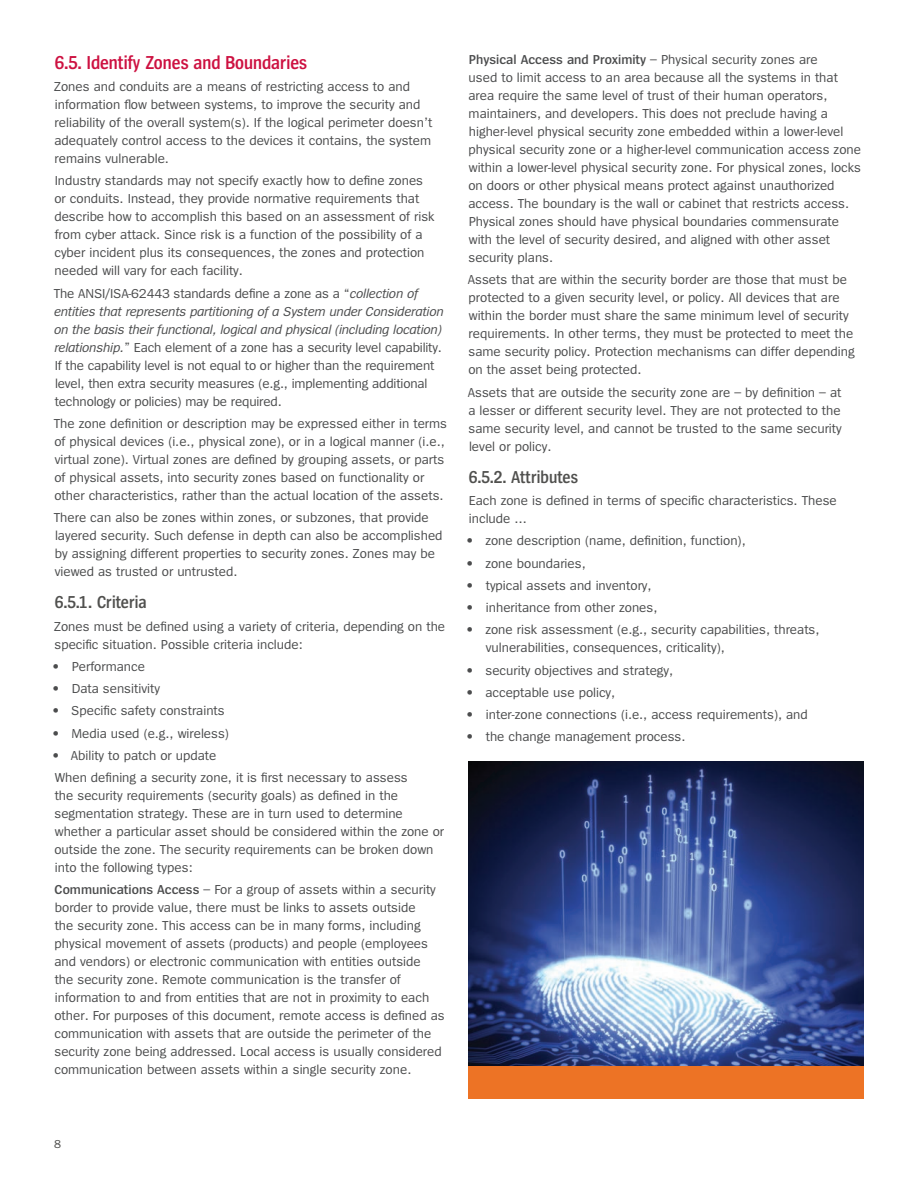
<style>
.page{position:relative;width:918px;height:1188px;background:#fff}
.page>*{position:absolute;margin:0;border:0;box-sizing:border-box;transform-origin:0 0}
.t1{font:600 19.5px "Spiegel Cd";color:#cd1141}
.t2{font:600 18px "Spiegel Cd";color:#50504e}
.t3{font:13.5px/18px "Spiegel";color:#4b4c4d}
.t4{font:12px "Spiegel";color:#50504e}
.s1{font-style:italic}
.s2{font-weight:600}
</style>
<div class="page">
<img style="left:468px;top:762px;width:396px;height:304px">
<div style="left:468px;top:1066px;width:396px;height:33px;background:#ed7325"></div>
<h1 class="t1" style="left:55px;top:53px;width:254px">6.5. Identify Zones and Boundaries</h1>
<p class="t3" style="left:54px;top:78px;width:380px">Zones and conduits are a means of restricting access to and information flow between systems, to improve the security and reliability of the overall system(s). If the logical perimeter doesn’t adequately control access to the devices it contains, the system remains vulnerable.</p>
<p class="t3" style="left:54px;top:172px;width:382px">Industry standards may not specify exactly how to define zones or conduits. Instead, they provide normative requirements that describe how to accomplish this based on an assessment of risk from cyber attack. Since risk is a function of the possibility of a cyber incident plus its consequences, the zones and protection needed will vary for each facility.</p>
<p class="t3" style="left:54px;top:285px;width:392px">The ANSI/ISA-62443 standards define a zone as a “<span class="s1">collection of entities that represents partitioning of a System under Consideration on the basis their functional, logical and physical (including location) relationship.</span>” Each element of a zone has a security level capability.<br>If the capability level is not equal to or higher than the requirement level, then extra security measures (e.g., implementing additional technology or policies) may be required.</p>
<p class="t3" style="left:54px;top:415px;width:395px">The zone definition or description may be expressed either in terms of physical devices (i.e., physical zone), or in a logical manner (i.e., virtual zone). Virtual zones are defined by grouping assets, or parts of physical assets, into security zones based on functionality or other characteristics, rather than the actual location of the assets.</p>
<p class="t3" style="left:54px;top:509px;width:390px">There can also be zones within zones, or subzones, that provide layered security. Such defense in depth can also be accomplished by assigning different properties to security zones. Zones may be viewed as trusted or untrusted.</p>
<h2 class="t2" style="left:55px;top:593px;width:93px">6.5.1. Criteria</h2>
<p class="t3" style="left:54px;top:617px;width:393px">Zones must be defined using a variety of criteria, depending on the specific situation. Possible criteria include:</p>
<p class="t3" style="left:52px;top:658px;width:95px">• Performance</p>
<p class="t3" style="left:52px;top:680px;width:110px">• Data sensitivity</p>
<p class="t3" style="left:52px;top:702px;width:174px">• Specific safety constraints</p>
<p class="t3" style="left:52px;top:724px;width:179px">• Media used (e.g., wireless)</p>
<p class="t3" style="left:52px;top:745px;width:357px;line-height:22.2px">• Ability to patch or update<br>When defining a security zone, it is first necessary to assess</p>
<p class="t3" style="left:54px;top:787px;width:391px">the security requirements (security goals) as defined in the segmentation strategy. These are in turn used to determine whether a particular asset should be considered within the zone or outside the zone. The security requirements can be broken down into the following types:</p>
<p class="t3" style="left:54px;top:881px;width:392px"><span class="s2">Communications Access</span> – For a group of assets within a security border to provide value, there must be links to assets outside<br>the security zone. This access can be in many forms, including physical movement of assets (products) and people (employees and vendors) or electronic communication with entities outside<br>the security zone. Remote communication is the transfer of information to and from entities that are not in proximity to each other. For purposes of this document, remote access is defined as communication with assets that are outside the perimeter of the security zone being addressed. Local access is usually considered communication between assets within a single security zone.</p>
<p class="t3" style="left:468px;top:51px;width:394px"><span class="s2">Physical Access and Proximity</span> – Physical security zones are<br>used to limit access to an area because all the systems in that area require the same level of trust of their human operators, maintainers, and developers. This does not preclude having a higher-level physical security zone embedded within a lower-level physical security zone or a higher-level communication access zone within a lower-level physical security zone. For physical zones, locks on doors or other physical means protect against unauthorized access. The boundary is the wall or cabinet that restricts access.<br>Physical zones should have physical boundaries commensurate with the level of security desired, and aligned with other asset security plans.</p>
<p class="t3" style="left:468px;top:271px;width:388px">Assets that are within the security border are those that must be protected to a given security level, or policy. All devices that are within the border must share the same minimum level of security requirements. In other terms, they must be protected to meet the same security policy. Protection mechanisms can differ depending on the asset being protected.</p>
<p class="t3" style="left:468px;top:384px;width:375px;text-align:justify">Assets that are outside the security zone are – by definition – at a lesser or different security level. They are not protected to the same security level, and cannot be trusted to the same security level or policy.</p>
<h2 class="t2" style="left:469px;top:468px;width:111px">6.5.2. Attributes</h2>
<p class="t3" style="left:469px;top:492px;width:370px">Each zone is defined in terms of specific characteristics. These include …</p>
<p class="t3" style="left:466px;top:532px;width:281px">• zone description (name, definition, function),</p>
<p class="t3" style="left:466px;top:555px;width:121px">• zone boundaries,</p>
<p class="t3" style="left:466px;top:577px;width:187px">• typical assets and inventory,</p>
<p class="t3" style="left:466px;top:599px;width:193px">• inheritance from other zones,</p>
<p class="t3" style="left:486px;top:621px;width:335px;text-indent:-20px">• zone risk assessment (e.g., security capabilities, threats, vulnerabilities, consequences, criticality),</p>
<p class="t3" style="left:466px;top:662px;width:209px">• security objectives and strategy,</p>
<p class="t3" style="left:466px;top:684px;width:151px">• acceptable use policy,</p>
<p class="t3" style="left:466px;top:706px;width:343px">• inter-zone connections (i.e., access requirements), and</p>
<p class="t3" style="left:466px;top:728px;width:221px">• the change management process.</p>
<p class="t4" style="left:54px;top:1138px;width:8px">8</p>
</div>
